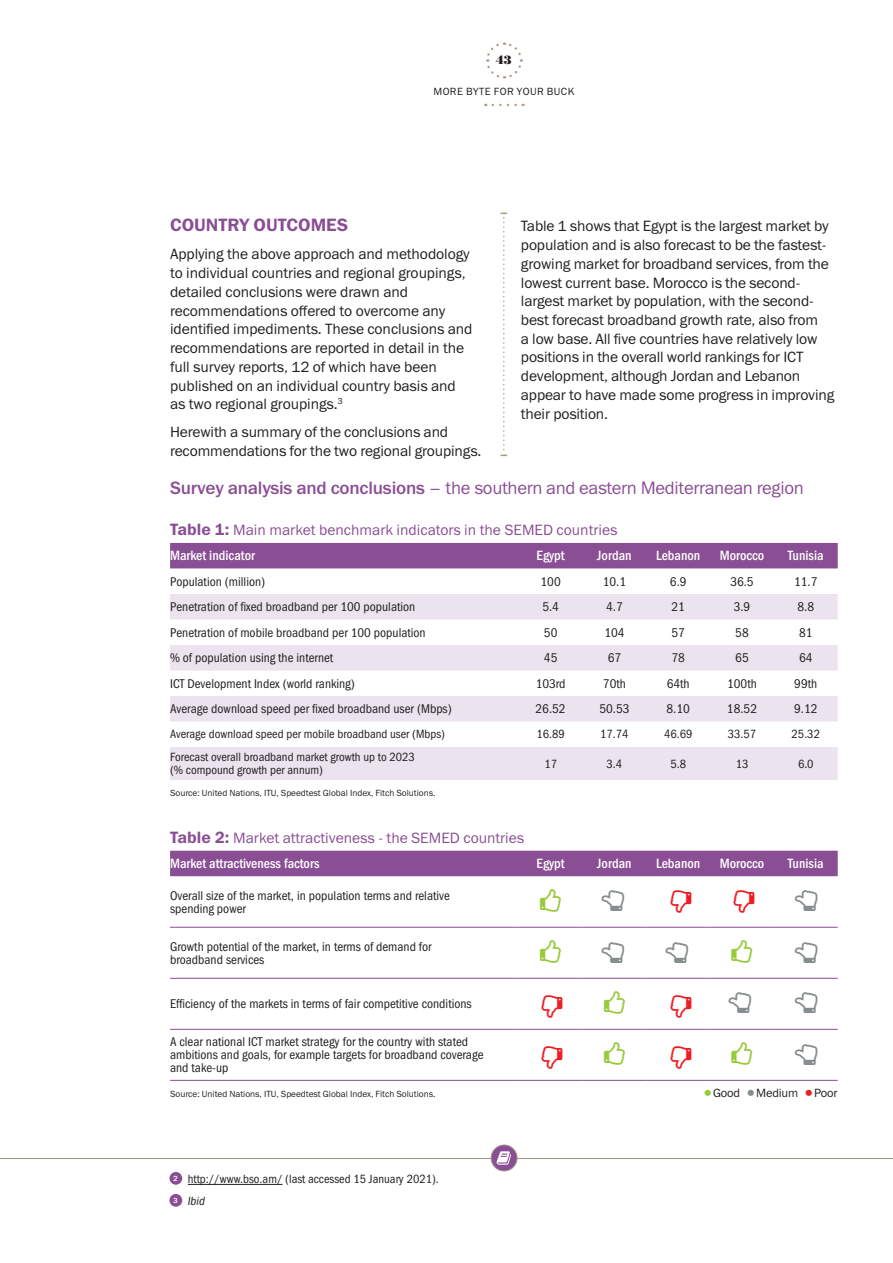
<style>
.page{position:relative;width:893px;height:1263px;background:#fff}
.page>*{position:absolute;margin:0;border:0;box-sizing:border-box;transform-origin:0 0}
.t1{font:18px "Franklin Gothic Book ITC";letter-spacing:-.015em;color:#8a4e94}
.t2{font:18px "Franklin Gothic Demi ITC";color:#8a4e94}
.t3{font:15px/18.8px "Franklin Gothic Book ITC";letter-spacing:-.01em;color:#231f20}
.t4{font:15px "Franklin Gothic Book ITC";color:#8a4e94}
.t5{font:13.5px "Franklin Gothic Medi Cond ITC";color:#fff}
.t6{font:12.75px/12.8px "Franklin Gothic Book Cond ITC";color:#231f20}
.t7{font:12px/22px "Franklin Gothic Book Cond ITC";color:#231f20}
.t8{font:12px "Franklin Gothic Book ITC";letter-spacing:-.01em;color:#231f20}
.t9{font:12px "Bodoni Poster";color:#231f20}
.t10{font:10.5px "Franklin Gothic Book ITC";letter-spacing:.04em;color:#231f20}
.t11{font:9px "Franklin Gothic Book ITC";color:#231f20}
.s1{font-family:"Franklin Gothic Medium ITC"}
.s2{font-family:"Franklin Gothic Demi ITC";font-size:16.5px}
.s3{font-size:18px;color:#99ca3b}
.s4{font-size:18px;color:#878c8e}
.s5{font-size:18px;color:#ee1d23}
.s6{font-style:italic}
</style>
<div class="page">
<svg style="left:493px;top:104px;width:31px;height:2px"></svg>
<svg style="left:486px;top:42px;width:37px;height:37px"></svg>
<svg style="left:500px;top:213px;width:7px;height:243px"></svg>
<hr style="left:188px;top:1184px;width:94px;height:1px;background:#231f20">
<div style="left:169px;top:1172px;width:13px;height:13px;background:#8a4e94;border-radius:50%"></div>
<div style="left:169px;top:1194px;width:13px;height:13px;background:#8a4e94;border-radius:50%"></div>
<hr style="left:0;top:1158px;width:893px;height:1px;background:#9b9682">
<div style="left:170px;top:543px;width:668px;height:25px;background:#8a4e94"></div>
<svg style="left:170px;top:594px;width:668px;height:186px;fill:#ebe3ee"></svg>
<div style="left:491px;top:1145px;width:26px;height:26px;background:#8a4e94;border-radius:50%"></div>
<div style="left:491px;top:1145px;width:26px;height:26px;border:1px solid #9b9682;border-radius:50%"></div>
<svg style="left:497px;top:1151px;width:14px;height:14px"></svg>
<div style="left:170px;top:851px;width:668px;height:25px;background:#8a4e94"></div>
<hr style="left:170px;top:927px;width:349px;height:1px;background:#8a4e94">
<hr style="left:170px;top:978px;width:349px;height:1px;background:#8a4e94">
<hr style="left:170px;top:1029px;width:349px;height:1px;background:#8a4e94">
<hr style="left:519px;top:927px;width:64px;height:1px;background:#8a4e94">
<hr style="left:583px;top:927px;width:63px;height:1px;background:#8a4e94">
<hr style="left:646px;top:927px;width:64px;height:1px;background:#8a4e94">
<hr style="left:710px;top:927px;width:64px;height:1px;background:#8a4e94">
<hr style="left:774px;top:927px;width:64px;height:1px;background:#8a4e94">
<hr style="left:519px;top:978px;width:64px;height:1px;background:#8a4e94">
<hr style="left:583px;top:978px;width:63px;height:1px;background:#8a4e94">
<hr style="left:646px;top:978px;width:64px;height:1px;background:#8a4e94">
<hr style="left:710px;top:978px;width:64px;height:1px;background:#8a4e94">
<hr style="left:774px;top:978px;width:64px;height:1px;background:#8a4e94">
<hr style="left:519px;top:1029px;width:64px;height:1px;background:#8a4e94">
<hr style="left:583px;top:1029px;width:63px;height:1px;background:#8a4e94">
<hr style="left:646px;top:1029px;width:64px;height:1px;background:#8a4e94">
<hr style="left:710px;top:1029px;width:64px;height:1px;background:#8a4e94">
<hr style="left:774px;top:1029px;width:64px;height:1px;background:#8a4e94">
<hr style="left:170px;top:1080px;width:349px;height:1px;background:#8a4e94">
<hr style="left:519px;top:1080px;width:64px;height:1px;background:#8a4e94">
<hr style="left:583px;top:1080px;width:63px;height:1px;background:#8a4e94">
<hr style="left:646px;top:1080px;width:64px;height:1px;background:#8a4e94">
<hr style="left:710px;top:1080px;width:64px;height:1px;background:#8a4e94">
<hr style="left:774px;top:1080px;width:64px;height:1px;background:#8a4e94">
<p class="t9" style="left:496px;top:53px;width:18px">43</p>
<p class="t10" style="left:433px;top:85px;width:142px">MORE BYTE FOR YOUR BUCK</p>
<p class="t2" style="left:170px;top:214px;width:180px">COUNTRY OUTCOMES</p>
<p class="t3" style="left:170px;top:245px;width:304px">Applying the above approach and methodology to individual countries and regional groupings, detailed conclusions were drawn and recommendations offered to overcome any identified impediments. These conclusions and recommendations are reported in detail in the full survey reports, 12 of which have been published on an individual country basis and as two regional groupings.<sup>3</sup></p>
<p class="t3" style="left:170px;top:422px;width:313px">Herewith a summary of the conclusions and recommendations for the two regional groupings.</p>
<p class="t3" style="left:521px;top:217px;width:315px">Table 1 shows that Egypt is the largest market by population and is also forecast to be the fastest&shy;growing market for broadband services, from the lowest current base. Morocco is the second&shy;largest market by population, with the second&shy;best forecast broadband growth rate, also from<br>a low base. All five countries have relatively low positions in the overall world rankings for ICT development, although Jordan and Lebanon appear to have made some progress in improving their position.</p>
<p class="t1" style="left:170px;top:476px;width:635px"><span class="s1">Survey analysis and conclusions</span> – the southern and eastern Mediterranean region</p>
<p class="t4" style="left:170px;top:520px;width:449px"><span class="s2">Table 1:</span> Main market benchmark indicators in the SEMED countries</p>
<p class="t5" style="left:170px;top:548px;width:86px">Market indicator</p>
<p class="t5" style="left:537px;top:548px;width:30px">Egypt</p>
<p class="t5" style="left:597px;top:548px;width:36px">Jordan</p>
<p class="t5" style="left:656px;top:548px;width:46px">Lebanon</p>
<p class="t5" style="left:720px;top:548px;width:46px">Morocco</p>
<p class="t5" style="left:788px;top:548px;width:37px">Tunisia</p>
<p class="t6" style="left:170px;top:575px;width:97px">Population (million)</p>
<p class="t6" style="left:541px;top:575px;width:22px">100</p>
<p class="t6" style="left:603px;top:575px;width:25px">10.1</p>
<p class="t6" style="left:670px;top:575px;width:18px">6.9</p>
<p class="t6" style="left:730px;top:575px;width:25px">36.5</p>
<p class="t6" style="left:794px;top:575px;width:25px">11.7</p>
<p class="t6" style="left:170px;top:600px;width:247px">Penetration of fixed broadband per 100 population</p>
<p class="t6" style="left:542px;top:600px;width:18px">5.4</p>
<p class="t6" style="left:606px;top:600px;width:18px">4.7</p>
<p class="t6" style="left:671px;top:600px;width:15px">21</p>
<p class="t6" style="left:734px;top:600px;width:18px">3.9</p>
<p class="t6" style="left:797px;top:600px;width:18px">8.8</p>
<p class="t6" style="left:170px;top:626px;width:257px">Penetration of mobile broadband per 100 population</p>
<p class="t6" style="left:544px;top:626px;width:15px">50</p>
<p class="t6" style="left:604px;top:626px;width:22px">104</p>
<p class="t6" style="left:671px;top:626px;width:15px">57</p>
<p class="t6" style="left:735px;top:626px;width:15px">58</p>
<p class="t6" style="left:799px;top:626px;width:15px">81</p>
<p class="t6" style="left:170px;top:651px;width:165px">% of population using the internet</p>
<p class="t6" style="left:544px;top:651px;width:15px">45</p>
<p class="t6" style="left:608px;top:651px;width:15px">67</p>
<p class="t6" style="left:671px;top:651px;width:15px">78</p>
<p class="t6" style="left:735px;top:651px;width:15px">65</p>
<p class="t6" style="left:799px;top:651px;width:15px">64</p>
<p class="t6" style="left:170px;top:677px;width:186px">ICT Development Index (world ranking)</p>
<p class="t6" style="left:536px;top:677px;width:31px">103rd</p>
<p class="t6" style="left:603px;top:677px;width:24px">70th</p>
<p class="t6" style="left:667px;top:677px;width:24px">64th</p>
<p class="t6" style="left:727px;top:677px;width:31px">100th</p>
<p class="t6" style="left:794px;top:677px;width:24px">99th</p>
<p class="t6" style="left:170px;top:703px;width:283px">Average download speed per fixed broadband user (Mbps)</p>
<p class="t6" style="left:536px;top:703px;width:32px">26.52</p>
<p class="t6" style="left:599px;top:703px;width:32px">50.53</p>
<p class="t6" style="left:666px;top:703px;width:25px">8.10</p>
<p class="t6" style="left:727px;top:703px;width:32px">18.52</p>
<p class="t6" style="left:794px;top:703px;width:25px">9.12</p>
<p class="t7" style="left:170px;top:723px;width:276px">Average download speed per mobile broadband user (Mbps)</p>
<p class="t7" style="left:536px;top:723px;width:30px">16.89</p>
<p class="t7" style="left:600px;top:723px;width:30px">17.74</p>
<p class="t7" style="left:664px;top:723px;width:30px">46.69</p>
<p class="t7" style="left:728px;top:723px;width:30px">33.57</p>
<p class="t7" style="left:792px;top:723px;width:30px">25.32</p>
<p class="t7" style="left:170px;top:751px;width:246px;line-height:12.8px">Forecast overall broadband market growth up to 2023 (% compound growth per annum)</p>
<p class="t7" style="left:544px;top:753px;width:14px">17</p>
<p class="t7" style="left:607px;top:753px;width:17px">3.4</p>
<p class="t7" style="left:670px;top:753px;width:17px">5.8</p>
<p class="t7" style="left:736px;top:753px;width:14px">13</p>
<p class="t7" style="left:798px;top:753px;width:17px">6.0</p>
<p class="t11" style="left:170px;top:787px;width:267px">Source: United Nations, ITU, Speedtest Global Index, Fitch Solutions.</p>
<p class="t4" style="left:170px;top:828px;width:356px"><span class="s2">Table 2:</span> Market attractiveness - the SEMED countries</p>
<p class="t5" style="left:170px;top:856px;width:151px">Market attractiveness factors</p>
<p class="t5" style="left:537px;top:856px;width:30px">Egypt</p>
<p class="t5" style="left:597px;top:856px;width:36px">Jordan</p>
<p class="t5" style="left:656px;top:856px;width:46px">Lebanon</p>
<p class="t5" style="left:720px;top:856px;width:46px">Morocco</p>
<p class="t5" style="left:788px;top:856px;width:37px">Tunisia</p>
<p class="t6" style="left:170px;top:889px;width:281px">Overall size of the market, in population terms and relative spending power</p>
<p class="t6" style="left:170px;top:940px;width:263px">Growth potential of the market, in terms of demand for broadband services</p>
<p class="t6" style="left:170px;top:997px;width:303px">Efficiency of the markets in terms of fair competitive conditions</p>
<p class="t6" style="left:170px;top:1036px;width:315px">A clear national ICT market strategy for the country with stated ambitions and goals, for example targets for broadband coverage and take-up</p>
<p class="t11" style="left:170px;top:1088px;width:267px">Source: United Nations, ITU, Speedtest Global Index, Fitch Solutions.</p>
<p class="t8" style="left:702px;top:1085px;width:137px"><span class="s3">•</span>Good <span class="s4">•</span>Medium <span class="s5">•</span>Poor</p>
<p class="t7" style="left:173px;top:1168px;width:267px"><sup>2</sup> http://www.bso.am/ (last accessed 15 January 2021).<br><sup>3</sup> <span class="s6">Ibid</span></p>
</div>
